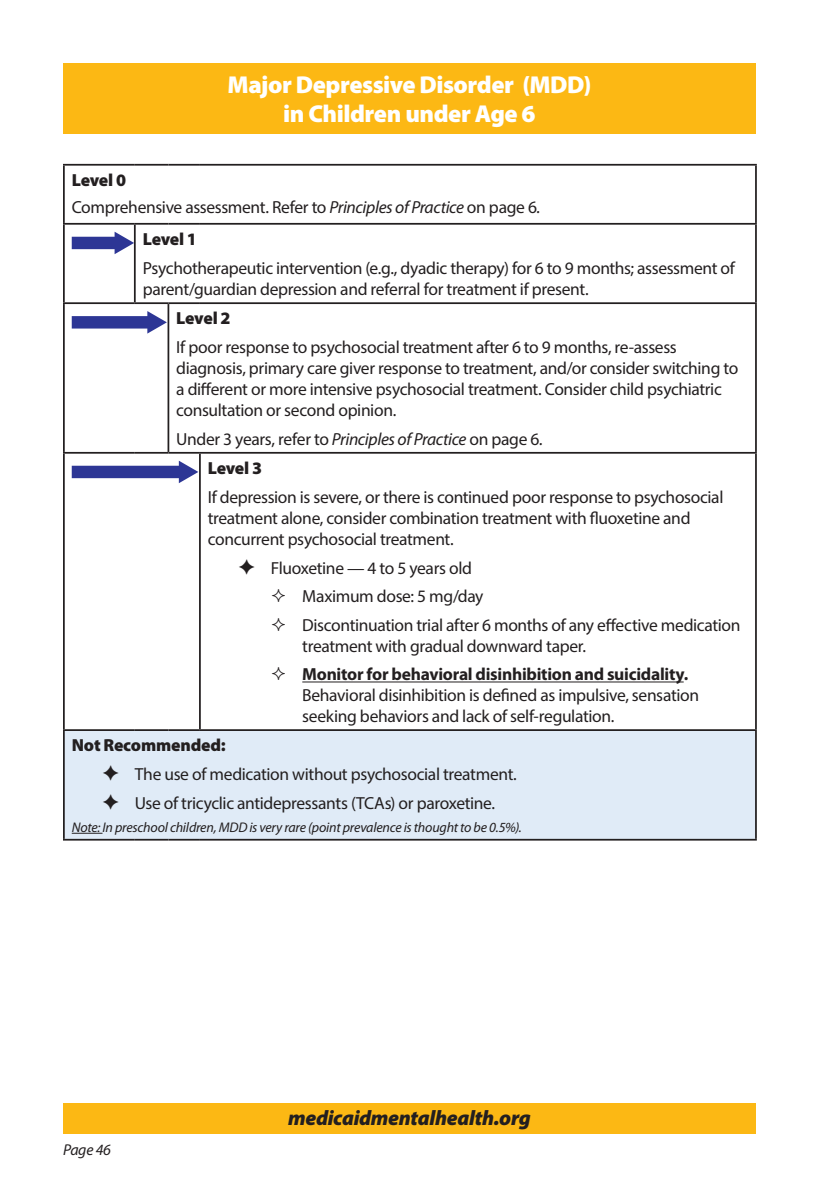
<style>
.page{position:relative;width:819px;height:1197px;background:#fff}
.page>*{position:absolute;margin:0;border:0;box-sizing:border-box;transform-origin:0 0}
.t1{font:900 24.5px/29.8px "Myriad Pro";letter-spacing:-.02em;color:#fff;text-align:center}
.t2{font:italic 900 21px "Myriad Pro";letter-spacing:-.015em;color:#231f20}
.Chart_Text{font:17.5px/21px "Myriad Pro";letter-spacing:-.02em;color:#231f20}
.Chart_Level_Number{font:900 17.5px "Myriad Pro";letter-spacing:-.015em;color:#231f20}
.t3{font:italic 15.75px "Myriad Pro";letter-spacing:-.015em;color:#231f20}
.Notes{font:italic 14px "Myriad Pro";letter-spacing:-.015em;color:#231f20}
.s1{font-style:italic}
.s2{font-weight:700}
</style>
<div class="page">
<div style="left:63px;top:1104px;width:693px;height:30px;background:#fcb814"></div>
<svg style="left:65px;top:222px;width:690px;height:460px"></svg>
<div style="left:64px;top:730px;width:692px;height:110px;background:#e0ebf7"></div>
<hr style="left:134px;top:225px;width:2px;height:77px;background:#231f20">
<hr style="left:168px;top:304px;width:1px;height:148px;background:#231f20">
<hr style="left:199px;top:454px;width:2px;height:275px;background:#231f20">
<hr style="left:63px;top:454px;width:2px;height:275px;background:#231f20">
<hr style="left:755px;top:454px;width:2px;height:275px;background:#231f20">
<hr style="left:63px;top:729px;width:72px;height:2px;background:#231f20">
<hr style="left:63px;top:731px;width:2px;height:108px;background:#231f20">
<hr style="left:135px;top:729px;width:33px;height:2px;background:#231f20">
<hr style="left:168px;top:729px;width:32px;height:2px;background:#231f20">
<hr style="left:200px;top:729px;width:557px;height:2px;background:#231f20">
<hr style="left:755px;top:731px;width:2px;height:108px;background:#231f20">
<hr style="left:63px;top:839px;width:72px;height:2px;background:#231f20">
<hr style="left:135px;top:839px;width:33px;height:2px;background:#231f20">
<hr style="left:168px;top:839px;width:32px;height:2px;background:#231f20">
<hr style="left:200px;top:839px;width:557px;height:2px;background:#231f20">
<hr style="left:63px;top:225px;width:2px;height:77px;background:#231f20">
<hr style="left:755px;top:225px;width:2px;height:77px;background:#231f20">
<hr style="left:63px;top:302px;width:72px;height:2px;background:#231f20">
<hr style="left:63px;top:304px;width:2px;height:148px;background:#231f20">
<hr style="left:135px;top:302px;width:33px;height:2px;background:#231f20">
<hr style="left:168px;top:302px;width:32px;height:2px;background:#231f20">
<hr style="left:200px;top:302px;width:557px;height:2px;background:#231f20">
<hr style="left:755px;top:304px;width:2px;height:148px;background:#231f20">
<hr style="left:63px;top:452px;width:72px;height:2px;background:#231f20">
<hr style="left:135px;top:452px;width:33px;height:2px;background:#231f20">
<hr style="left:168px;top:452px;width:32px;height:2px;background:#231f20">
<hr style="left:200px;top:452px;width:557px;height:2px;background:#231f20">
<hr style="left:63px;top:166px;width:2px;height:57px;background:#231f20">
<hr style="left:63px;top:164px;width:72px;height:2px;background:#231f20">
<hr style="left:135px;top:164px;width:33px;height:2px;background:#231f20">
<hr style="left:168px;top:164px;width:32px;height:2px;background:#231f20">
<hr style="left:200px;top:164px;width:557px;height:2px;background:#231f20">
<hr style="left:755px;top:166px;width:2px;height:57px;background:#231f20">
<hr style="left:63px;top:223px;width:72px;height:2px;background:#231f20">
<hr style="left:135px;top:223px;width:33px;height:2px;background:#231f20">
<hr style="left:168px;top:223px;width:32px;height:2px;background:#231f20">
<hr style="left:200px;top:223px;width:557px;height:2px;background:#231f20">
<svg style="left:72px;top:232px;width:62px;height:22px"></svg>
<svg style="left:72px;top:311px;width:95px;height:23px"></svg>
<svg style="left:72px;top:461px;width:126px;height:22px"></svg>
<hr style="left:302px;top:682px;width:382px;height:1px;background:#231f20">
<hr style="left:72px;top:833px;width:31px;height:1px;background:#231f20">
<div style="left:63px;top:63px;width:693px;height:71px;background:#fcb814"></div>
<svg style="left:239px;top:559px;width:16px;height:15px"></svg>
<svg style="left:272px;top:589px;width:13px;height:13px"></svg>
<svg style="left:272px;top:618px;width:13px;height:13px"></svg>
<svg style="left:272px;top:667px;width:13px;height:13px"></svg>
<p class="t1" style="left:228px;top:69px;width:365px">Major Depressive Disorder (MDD) in Children under Age 6</p>
<p class="Chart_Level_Number" style="left:72px;top:168px;width:56px">Level 0</p>
<p class="Chart_Text" style="left:72px;top:196px;width:470px">Comprehensive assessment. Refer to <span class="s1">Principles of Practice</span> on page 6<span class="s1">.</span></p>
<p class="Chart_Level_Number" style="left:143px;top:227px;width:56px">Level 1</p>
<p class="Chart_Text" style="left:143px;top:257px;width:594px">Psychotherapeutic intervention (e.g., dyadic therapy) for 6 to 9 months; assessment of parent/guardian depression and referral for treatment if present.</p>
<p class="Chart_Level_Number" style="left:176px;top:307px;width:56px">Level 2</p>
<p class="Chart_Text" style="left:176px;top:336px;width:564px">If poor response to psychosocial treatment after 6 to 9 months, re-assess diagnosis, primary care giver response to treatment, and/or consider switching to a different or more intensive psychosocial treatment. Consider child psychiatric consultation or second opinion.</p>
<p class="Chart_Text" style="left:176px;top:428px;width:368px">Under 3 years, refer to <span class="s1">Principles of Practice</span> on page 6<span class="s1">.</span></p>
<p class="Chart_Level_Number" style="left:208px;top:456px;width:56px">Level 3</p>
<p class="Chart_Text" style="left:208px;top:486px;width:517px">If depression is severe, or there is continued poor response to psychosocial treatment alone, consider combination treatment with fluoxetine and concurrent psychosocial treatment.</p>
<p class="Chart_Text" style="left:271px;top:557px;width:203px">Fluoxetine — 4 to 5 years old</p>
<p class="Chart_Text" style="left:302px;top:585px;width:183px">Maximum dose: 5 mg/day</p>
<p class="Chart_Text" style="left:302px;top:614px;width:440px">Discontinuation trial after 6 months of any effective medication treatment with gradual downward taper.</p>
<p class="Chart_Text" style="left:302px;top:664px;width:398px"><span class="s2">Monitor for behavioral disinhibition and suicidality.<br></span>Behavioral disinhibition is defined as impulsive, sensation seeking behaviors and lack of self-regulation.</p>
<p class="Chart_Level_Number" style="left:72px;top:734px;width:156px">Not Recommended:</p>
<p class="Chart_Text" style="left:135px;top:763px;width:384px">The use of medication without psychosocial treatment.</p>
<p class="Chart_Text" style="left:135px;top:792px;width:362px">Use of tricyclic antidepressants (TCAs) or paroxetine.</p>
<p class="Notes" style="left:72px;top:819px;width:452px">Note: In preschool children, MDD is very rare (point prevalence is thought to be 0.5%).</p>
<p class="t3" style="left:63px;top:1140px;width:50px">Page 46</p>
<p class="t2" style="left:288px;top:1104px;width:244px">medicaidmentalhealth.org</p>
</div>
